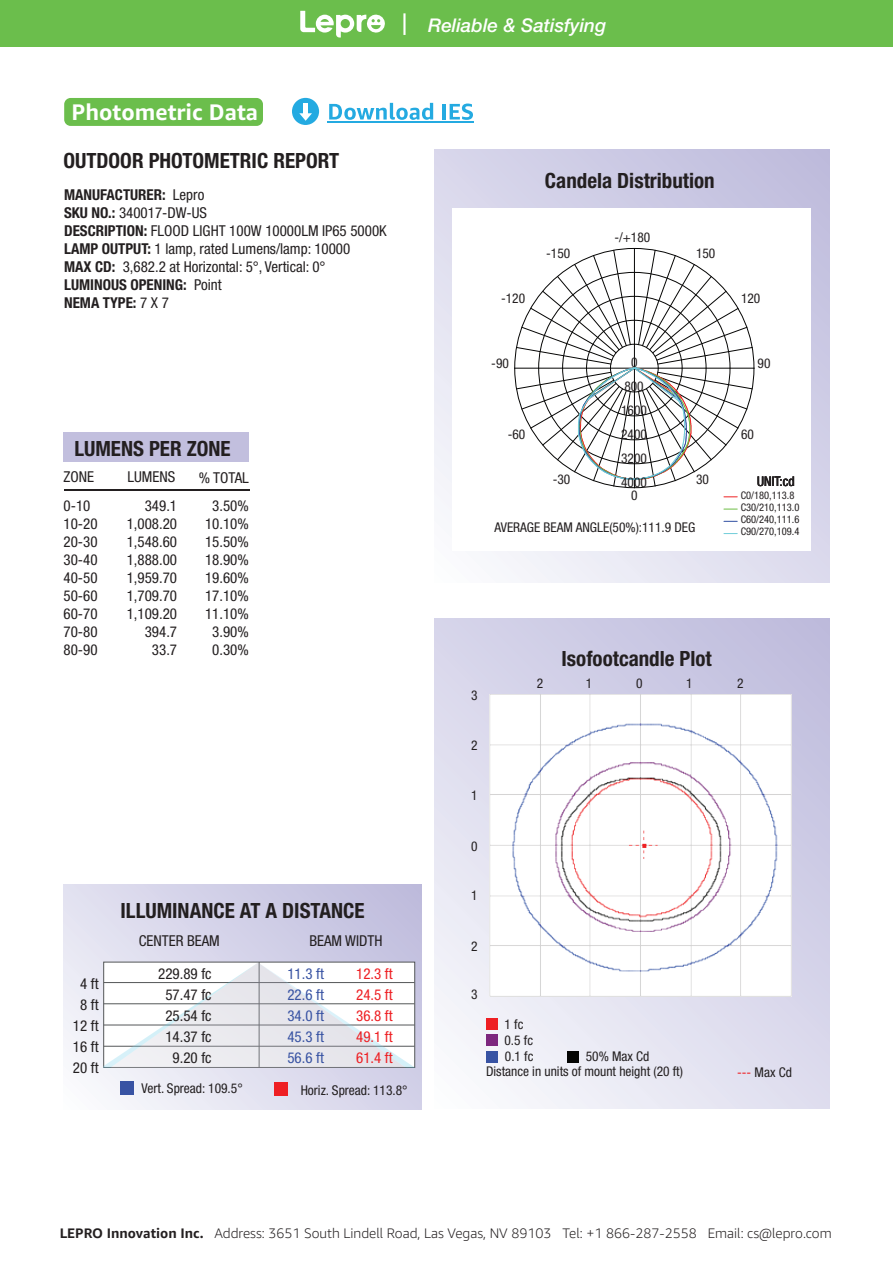
<style>
.page{position:relative;width:893px;height:1263px;background:#fff}
.page>*{position:absolute;margin:0;border:0;box-sizing:border-box;transform-origin:0 0}
.t1{font:700 22.5px "Amazon Ember";color:#fff}
.t2{font:700 condensed 21px "Helvetica Neue LT Pro";color:#231f20}
.t3{font:italic 500 18.9px "Helvetica Neue LT Pro";color:#fff}
.t4{font:condensed 15px/18px "Helvetica Neue LT Pro";color:#231f20;text-align:right}
.t5{font:condensed 15px/21px "Helvetica Neue LT Pro";color:#ee1f23;text-align:justify}
.t6{font:condensed 15px/21px "Helvetica Neue LT Pro";color:#3853a3;text-align:justify}
.t7{font:300 13.8px "Amazon Ember";color:#231f20}
.t8{font:condensed 13.5px/24px "Helvetica Neue LT Pro";color:#231f20}
.t9{font:condensed 10.5px/12.3px "Helvetica Neue LT Pro";color:#231f20}
.s1{font-weight:700}
.s2{color:#ee1f23}
</style>
<div class="page">
<div style="left:64px;top:98px;width:199px;height:28px;background:#6bbe4c;border-radius:6px"></div>
<div style="left:0;top:0;width:893px;height:47px;background:#6bbe4c"></div>
<div style="left:64px;top:432px;width:185px;height:30px;background:#c2bfde"></div>
<hr style="left:64px;top:490px;width:185px;height:1px;background:#231f20">
<svg style="left:434px;top:150px;width:395px;height:433px;background:#d7d6ea"></svg>
<svg style="left:434px;top:618px;width:395px;height:491px"></svg>
<div style="left:486px;top:1035px;width:12px;height:11px;background:#7d277e"></div>
<div style="left:486px;top:1051px;width:12px;height:11px;background:#3853a3"></div>
<div style="left:486px;top:1018px;width:12px;height:12px;background:#ee1f23"></div>
<div style="left:567px;top:1051px;width:12px;height:11px;background:#040503"></div>
<hr style="left:403px;top:13px;width:3px;height:22px;background:#fff">
<svg style="left:300px;top:11px;width:85px;height:27px"></svg>
<svg style="left:64px;top:884px;width:357px;height:225px;background:#d9d7ea"></svg>
<div style="left:121px;top:1082px;width:13px;height:13px;background:#3853a3"></div>
<div style="left:274px;top:1083px;width:13px;height:13px;background:#ee1f23"></div>
<svg style="left:104px;top:962px;width:311px;height:105px"></svg>
<img style="left:489px;top:694px;width:302px;height:303px">
<div style="left:452px;top:209px;width:359px;height:342px;background:#fff"></div>
<svg style="left:724px;top:496px;width:13px;height:1px"></svg>
<svg style="left:724px;top:509px;width:13px;height:1px"></svg>
<svg style="left:724px;top:521px;width:13px;height:1px"></svg>
<svg style="left:724px;top:533px;width:13px;height:1px"></svg>
<svg style="left:514px;top:248px;width:240px;height:240px"></svg>
<div style="left:292px;top:98px;width:27px;height:27px;background:#24aae1;border-radius:50%"></div>
<svg style="left:329px;top:103px;width:104px;height:17px"></svg>
<hr style="left:443px;top:104px;width:3px;height:15px;background:#24aae1">
<svg style="left:450px;top:104px;width:23px;height:16px"></svg>
<hr style="left:327px;top:121px;width:147px;height:2px;background:#24aae1">
<hr style="left:304px;top:103px;width:4px;height:12px;background:#fff">
<svg style="left:299px;top:113px;width:13px;height:8px"></svg>
<p class="t3" style="left:428px;top:14px;width:180px">Reliable &amp; Satisfying</p>
<h1 class="t1" style="left:72px;top:97px;width:188px">Photometric Data</h1>
<h2 class="t2" style="left:64px;top:148px;width:277px">OUTDOOR PHOTOMETRIC REPORT</h2>
<p class="t4" style="left:64px;top:185px;width:324px;text-align:left"><span class="s1">MANUFACTURER:</span> Lepro<br><span class="s1">SKU NO.:</span> 340017-DW-US<br><span class="s1">DESCRIPTION:</span> FLOOD LIGHT 100W 10000LM IP65 5000K<br><span class="s1">LAMP OUTPUT:</span> 1 lamp, rated Lumens/lamp: 10000<br><span class="s1">MAX CD:</span> 3,682.2 at Horizontal: 5°, Vertical: 0°<br><span class="s1">LUMINOUS OPENING:</span> Point<br><span class="s1">NEMA TYPE:</span> 7 X 7</p>
<h2 class="t2" style="left:74px;top:436px;width:158px">LUMENS PER ZONE</h2>
<p class="t4" style="left:64px;top:467px;width:32px">ZONE</p>
<p class="t4" style="left:127px;top:467px;width:49px">LUMENS</p>
<p class="t4" style="left:199px;top:464px;width:51px;line-height:27.9px">% TOTAL<br>3.50%</p>
<p class="t4" style="left:205px;top:514px;width:45px;text-align:center">10.10%<br>15.50%<br>18.90%<br>19.60%<br>17.10%<br>11.10%<br>3.90%<br>0.30%</p>
<p class="t4" style="left:64px;top:496px;width:36px;text-align:left">0-10<br>10-20<br>20-30<br>30-40<br>40-50<br>50-60<br>60-70<br>70-80<br>80-90</p>
<p class="t4" style="left:127px;top:496px;width:52px">349.1<br>1,008.20<br>1,548.60<br>1,888.00<br>1,959.70<br>1,709.70<br>1,109.20<br>394.7<br>33.7</p>
<p class="t4" style="left:73px;top:973px;width:27px;line-height:21px;text-align:center">4 ft<br>8 ft<br>12 ft<br>16 ft<br>20 ft</p>
<h2 class="t2" style="left:121px;top:898px;width:246px">ILLUMINANCE AT A DISTANCE</h2>
<p class="t4" style="left:139px;top:931px;width:83px">CENTER BEAM</p>
<p class="t4" style="left:309px;top:931px;width:75px">BEAM WIDTH</p>
<p class="t4" style="left:158px;top:963px;width:55px;line-height:21px">229.89 fc<br>57.47 fc<br>25.54 fc<br>14.37 fc<br>9.20 fc</p>
<p class="t5" style="left:356px;top:963px;width:38px">12.3 ft 24.5 ft 36.8 ft 49.1 ft 61.4 ft</p>
<p class="t6" style="left:287px;top:963px;width:38px">11.3 ft 22.6 ft 34.0 ft 45.3 ft 56.6 ft</p>
<p class="t8" style="left:142px;top:1076px;width:103px">Vert. Spread: 109.5°</p>
<p class="t8" style="left:301px;top:1078px;width:109px">Horiz. Spread: 113.8°</p>
<h2 class="t2" style="left:545px;top:168px;width:171px">Candela Distribution</h2>
<p class="t8" style="left:501px;top:286px;width:26px">-120</p>
<p class="t8" style="left:546px;top:241px;width:26px">-150</p>
<p class="t8" style="left:614px;top:225px;width:37px">-/+180</p>
<p class="t8" style="left:696px;top:241px;width:21px">150</p>
<p class="t8" style="left:741px;top:286px;width:21px">120</p>
<p class="t8" style="left:621px;top:350px;width:27px;text-align:center">0<br>800<br>1600<br>2400<br>3200<br>4000</p>
<p class="t8" style="left:491px;top:351px;width:19px">-90</p>
<p class="t8" style="left:757px;top:351px;width:14px">90</p>
<p class="t8" style="left:508px;top:422px;width:19px">-60</p>
<p class="t8" style="left:741px;top:422px;width:14px">60</p>
<p class="t8" style="left:553px;top:467px;width:19px">-30</p>
<p class="t8" style="left:696px;top:467px;width:14px">30</p>
<p class="t8" style="left:757px;top:469px;width:39px">UNIT:cd</p>
<p class="t9" style="left:741px;top:489px;width:60px">C0/180,113.8<br>C30/210,113.0<br>C60/240,111.6</p>
<p class="t8" style="left:631px;top:483px;width:8px">0</p>
<p class="t8" style="left:494px;top:515px;width:202px">AVERAGE BEAM ANGLE(50%):111.9 DEG</p>
<p class="t9" style="left:741px;top:525px;width:60px">C90/270,109.4</p>
<p class="t8" style="left:471px;top:683px;width:8px">3</p>
<p class="t8" style="left:471px;top:733px;width:8px">2</p>
<p class="t8" style="left:471px;top:783px;width:8px">1</p>
<p class="t8" style="left:471px;top:834px;width:8px">0</p>
<p class="t8" style="left:471px;top:883px;width:8px">1</p>
<h2 class="t2" style="left:562px;top:646px;width:152px">Isofootcandle Plot</h2>
<p class="t8" style="left:537px;top:671px;width:8px">2</p>
<p class="t8" style="left:586px;top:671px;width:8px">1</p>
<p class="t8" style="left:636px;top:671px;width:8px">0</p>
<p class="t8" style="left:686px;top:671px;width:8px">1</p>
<p class="t8" style="left:737px;top:671px;width:8px">2</p>
<p class="t8" style="left:471px;top:934px;width:8px">2</p>
<p class="t8" style="left:471px;top:982px;width:8px">3</p>
<p class="t8" style="left:504px;top:1016px;width:30px;line-height:16px">1 fc<br>0.5 fc<br>0.1 fc</p>
<p class="t8" style="left:586px;top:1044px;width:65px">50% Max Cd</p>
<p class="t8" style="left:486px;top:1059px;width:198px">Distance in units of mount height (20 ft)</p>
<p class="t8" style="left:737px;top:1060px;width:56px"><span class="s2">---</span> Max Cd</p>
<p class="t7" style="left:60px;top:1225px;width:773px"><span class="s1">LEPRO Innovation Inc.</span> Address: 3651 South Lindell Road, Las Vegas, NV 89103 Tel: +1 866-287-2558 Email: cs@lepro.com</p>
</div>
